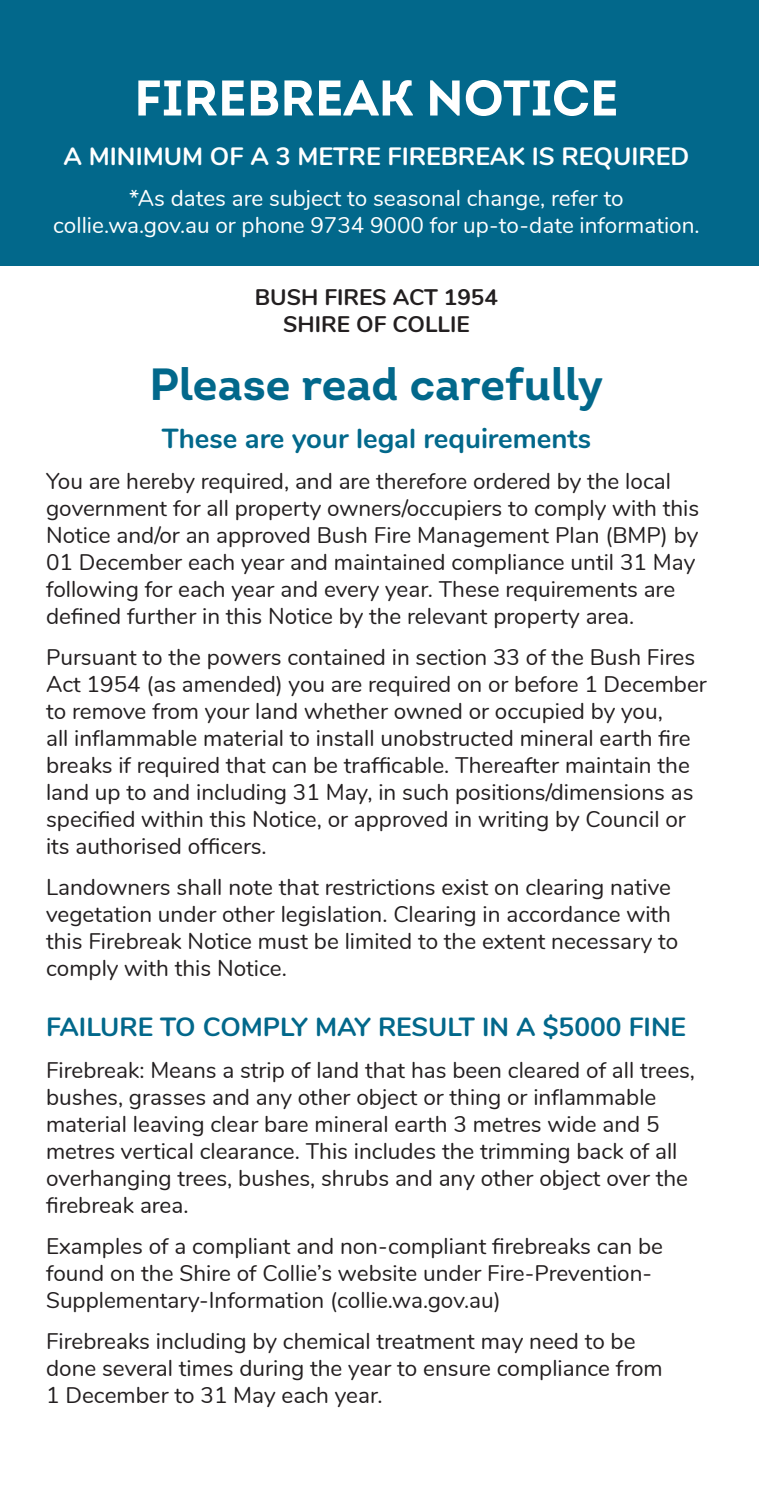
<style>
.page{position:relative;width:759px;height:1489px;background:#fff}
.page>*{position:absolute;margin:0;border:0;box-sizing:border-box;transform-origin:0 0}
.t1{font:700 50px "Intro";color:#fff}
.t2{font:700 45px "Intro";color:#02688b}
.t3{font:700 27.5px "Nunito";color:#02688b}
.t4{font:700 26.25px "Nunito";color:#02688b}
.t5{font:700 25px "Nunito";color:#fff}
.t6{font:22.5px/27px "Nunito";color:#231f20}
.t7{font:22.5px/27px "Nunito";color:#fff;text-align:center}
.t8{font:700 22.5px "Nunito";color:#231f20}
</style>
<div class="page">
<div style="left:0;top:0;width:758px;height:266px;background:#02688b"></div>
<p class="t1" style="left:134px;top:66px;width:485px">FIREBREAK NOTICE</p>
<p class="t5" style="left:63px;top:137px;width:627px">A MINIMUM OF A 3 METRE FIREBREAK IS REQUIRED</p>
<p class="t7" style="left:53px;top:183px;width:647px">*As dates are subject to seasonal change, refer to collie.wa.gov.au or phone 9734 9000 for up-to-date information.</p>
<p class="t8" style="left:255px;top:281px;width:244px">BUSH FIRES ACT 1954</p>
<p class="t8" style="left:283px;top:308px;width:188px">SHIRE OF COLLIE</p>
<p class="t2" style="left:149px;top:356px;width:455px">Please read carefully</p>
<p class="t3" style="left:162px;top:418px;width:430px">These are your legal requirements</p>
<p class="t6" style="left:46px;top:466px;width:654px">You are hereby required, and are therefore ordered by the local government for all property owners/occupiers to comply with this Notice and/or an approved Bush Fire Management Plan (BMP) by 01 December each year and maintained compliance until 31 May following for each year and every year. These requirements are defined further in this Notice by the relevant property area.</p>
<p class="t6" style="left:46px;top:642px;width:662px">Pursuant to the powers contained in section 33 of the Bush Fires Act 1954 (as amended) you are required on or before 1 December to remove from your land whether owned or occupied by you,<br>all inflammable material to install unobstructed mineral earth fire breaks if required that can be trafficable. Thereafter maintain the land up to and including 31 May, in such positions/dimensions as specified within this Notice, or approved in writing by Council or its authorised officers.</p>
<p class="t6" style="left:46px;top:872px;width:633px">Landowners shall note that restrictions exist on clearing native vegetation under other legislation. Clearing in accordance with this Firebreak Notice must be limited to the extent necessary to comply with this Notice.</p>
<p class="t4" style="left:46px;top:1007px;width:641px">FAILURE TO COMPLY MAY RESULT IN A $5000 FINE</p>
<p class="t6" style="left:46px;top:1054px;width:650px">Firebreak: Means a strip of land that has been cleared of all trees, bushes, grasses and any other object or thing or inflammable material leaving clear bare mineral earth 3 metres wide and 5 metres vertical clearance. This includes the trimming back of all overhanging trees, bushes, shrubs and any other object over the firebreak area.</p>
<p class="t6" style="left:46px;top:1231px;width:618px">Examples of a compliant and non-compliant firebreaks can be found on the Shire of Collie’s website under Fire-Prevention-<br>Supplementary-Information (collie.wa.gov.au)</p>
<p class="t6" style="left:46px;top:1326px;width:618px">Firebreaks including by chemical treatment may need to be done several times during the year to ensure compliance from<br>1 December to 31 May each year.</p>
</div>
